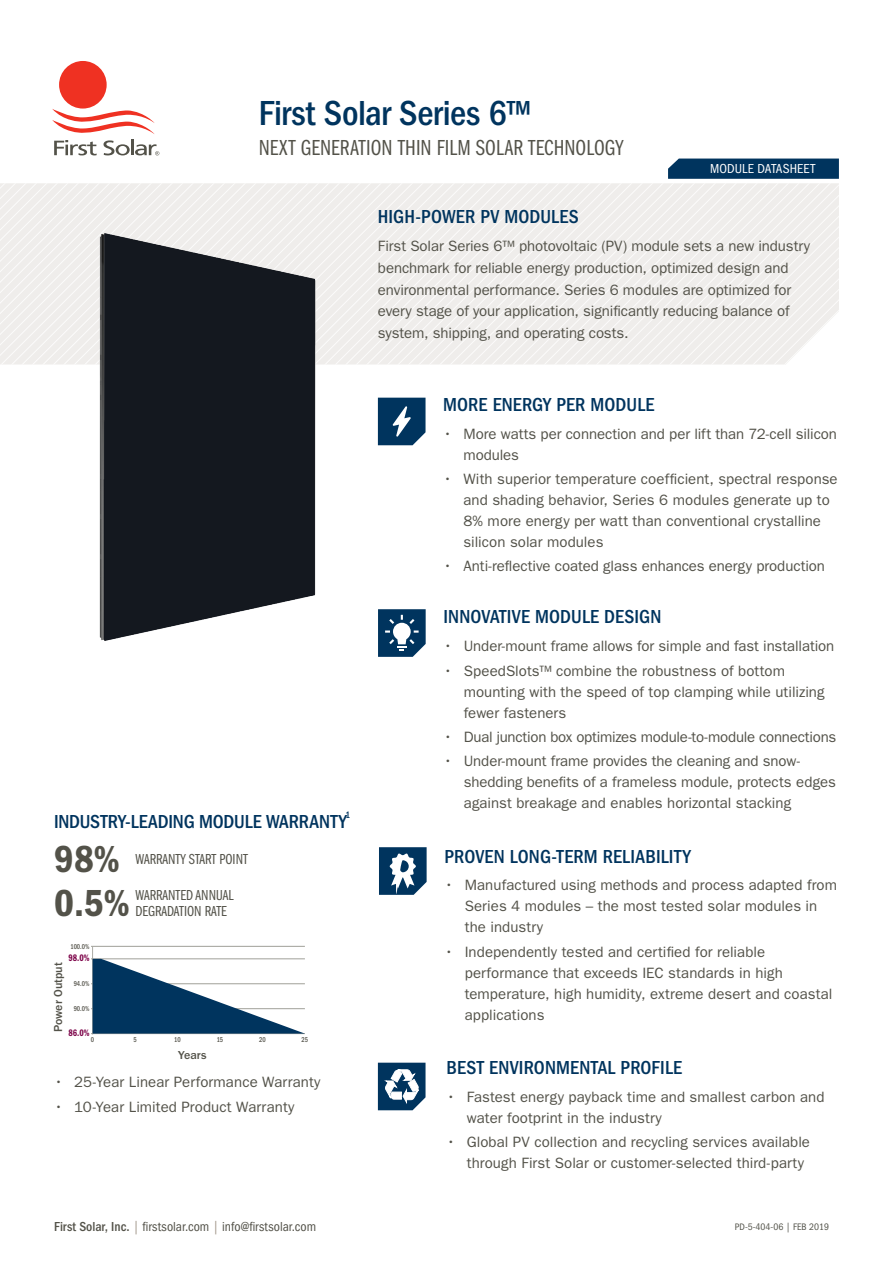
<style>
.page{position:relative;width:893px;height:1263px;background:#fff}
.page>*{position:absolute;margin:0;border:0;box-sizing:border-box;transform-origin:0 0}
.t1{font:39px "ITC Franklin Gothic Std Dm Cd";color:#535249}
.t2{font:500 condensed 36px "ITC Franklin Gothic Std";letter-spacing:-.01em;color:#00345e}
.t3{font:22.5px "ITC Franklin Gothic Std Bk Cp";letter-spacing:.005em;color:#535249}
.Heading{font:500 condensed 19.5px "ITC Franklin Gothic Std";letter-spacing:.005em;color:#00345e}
.Body_Copy{font:15px/21px "ITC Franklin Gothic Std";color:#535249}
.t4{font:15px/16.5px "ITC Franklin Gothic Std Bk Cp";color:#535249}
.t5{font:condensed 13.5px "ITC Franklin Gothic Std";letter-spacing:.005em;color:#535249}
.t6{font:condensed 13.5px "ITC Franklin Gothic Std";letter-spacing:.01em;color:#fff}
.t7{font:500 12px "ITC Franklin Gothic Std";color:#535249}
.t8{font:condensed 9.75px "ITC Franklin Gothic Std";color:#53534a}
.t9{font:condensed 9.75px "ITC Franklin Gothic Std";letter-spacing:.01em;color:#535249}
.t10{font:9.75px "ITC Franklin Gothic Std Dm Cd";color:#7d0449;scale:.88 1}
.Heading-2{font:500 condensed 9.6px "ITC Franklin Gothic Std";color:#00345e}
.t11{font:500 condensed 7.35px "ITC Franklin Gothic Std";color:#535249;scale:.88 1}
.s1{font-weight:500}
.s2{color:#a19689}
</style>
<div class="page">
<div style="left:59px;top:61px;width:48px;height:48px;background:#ef3122;border-radius:50%"></div>
<svg style="left:52px;top:109px;width:103px;height:25px"></svg>
<svg style="left:54px;top:140px;width:43px;height:15px"></svg>
<svg style="left:104px;top:140px;width:55px;height:15px"></svg>
<svg style="left:0;top:183px;width:839px;height:6px"></svg>
<svg style="left:0;top:189px;width:839px;height:6px"></svg>
<svg style="left:0;top:195px;width:839px;height:6px"></svg>
<svg style="left:0;top:201px;width:839px;height:6px"></svg>
<svg style="left:0;top:207px;width:839px;height:6px"></svg>
<svg style="left:0;top:213px;width:839px;height:5px"></svg>
<svg style="left:0;top:218px;width:839px;height:6px"></svg>
<svg style="left:0;top:224px;width:839px;height:6px"></svg>
<svg style="left:0;top:230px;width:839px;height:6px"></svg>
<svg style="left:0;top:236px;width:839px;height:6px"></svg>
<svg style="left:0;top:242px;width:839px;height:6px"></svg>
<svg style="left:0;top:248px;width:839px;height:6px"></svg>
<svg style="left:0;top:254px;width:839px;height:6px"></svg>
<svg style="left:0;top:260px;width:839px;height:5px"></svg>
<svg style="left:0;top:265px;width:839px;height:6px"></svg>
<svg style="left:0;top:271px;width:839px;height:6px"></svg>
<svg style="left:0;top:277px;width:839px;height:6px"></svg>
<svg style="left:0;top:283px;width:839px;height:6px"></svg>
<svg style="left:0;top:289px;width:839px;height:6px"></svg>
<svg style="left:0;top:295px;width:839px;height:6px"></svg>
<svg style="left:0;top:301px;width:839px;height:6px"></svg>
<svg style="left:0;top:307px;width:839px;height:5px"></svg>
<svg style="left:0;top:312px;width:838px;height:52px"></svg>
<hr style="left:91px;top:1008px;width:214px;height:1px;background:#a6a69f">
<hr style="left:91px;top:983px;width:214px;height:1px;background:#a6a69f">
<hr style="left:91px;top:958px;width:214px;height:1px;background:#a6a69f">
<hr style="left:91px;top:1033px;width:214px;height:1px;background:#a6a69f">
<hr style="left:92px;top:946px;width:1px;height:88px;background:#a6a69f">
<hr style="left:91px;top:946px;width:214px;height:1px;background:#a6a69f">
<svg style="left:93px;top:959px;width:212px;height:74px"></svg>
<svg style="left:378px;top:1063px;width:48px;height:47px"></svg>
<svg style="left:378px;top:398px;width:48px;height:47px;background:#224f73"></svg>
<svg style="left:379px;top:847px;width:48px;height:48px"></svg>
<svg style="left:378px;top:609px;width:48px;height:48px"></svg>
<svg style="left:668px;top:159px;width:171px;height:20px;background:#063962"></svg>
<img style="left:71px;top:221px;width:263px;height:420px">
<p class="t2" style="left:259px;top:93px;width:275px">First Solar Series 6™</p>
<p class="t3" style="left:259px;top:136px;width:366px">NEXT GENERATION THIN FILM SOLAR TECHNOLOGY</p>
<p class="t6" style="left:710px;top:161px;width:107px">MODULE DATASHEET</p>
<p class="Heading" style="left:378px;top:205px;width:202px">HIGH-POWER PV MODULES</p>
<p class="Body_Copy" style="left:378px;top:235px;width:434px;line-height:21.8px">First Solar Series 6™ photovoltaic (PV) module sets a new industry benchmark for reliable energy production, optimized design and environmental performance. Series 6 modules are optimized for every stage of your application, significantly reducing balance of system, shipping, and operating costs.</p>
<p class="Heading" style="left:54px;top:811px;width:294px">INDUSTRY-LEADING MODULE WARRANTY</p>
<p class="Heading-2" style="left:346px;top:810px;width:6px">1</p>
<p class="t1" style="left:54px;top:837px;width:67px">98%</p>
<p class="t1" style="left:54px;top:881px;width:77px">0.5%</p>
<p class="t4" style="left:135px;top:851px;width:114px">WARRANTY START POINT</p>
<p class="t4" style="left:135px;top:887px;width:100px">WARRANTED ANNUAL<br>DEGRADATION RATE</p>
<p class="t11" style="left:70px;top:942px;width:23px">100.0%</p>
<p class="t10" style="left:68px;top:952px;width:26px">98.0%</p>
<p class="t7" style="left:52px;top:1032px;width:72px;rotate:-90deg">Power Output</p>
<p class="t11" style="left:74px;top:979px;width:20px">94.0%</p>
<p class="t11" style="left:74px;top:1004px;width:20px">90.0%</p>
<p class="t10" style="left:68px;top:1027px;width:26px">86.0%</p>
<p class="t11" style="left:91px;top:1035px;width:5px">0</p>
<p class="t11" style="left:133px;top:1035px;width:5px">5</p>
<p class="t11" style="left:174px;top:1035px;width:9px">10</p>
<p class="t11" style="left:217px;top:1035px;width:9px">15</p>
<p class="t11" style="left:259px;top:1035px;width:9px">20</p>
<p class="t11" style="left:302px;top:1035px;width:9px">25</p>
<p class="t7" style="left:178px;top:1048px;width:30px">Years</p>
<p class="Body_Copy" style="left:54px;top:1072px;width:268px">• 25-Year Linear Performance Warranty</p>
<p class="Body_Copy" style="left:54px;top:1096px;width:242px">• 10-Year Limited Product Warranty</p>
<p class="Heading" style="left:443px;top:393px;width:213px">MORE ENERGY PER MODULE</p>
<p class="Body_Copy" style="left:463px;top:423px;width:375px;text-indent:-20px">• More watts per connection and per lift than 72-cell silicon modules</p>
<p class="Body_Copy" style="left:463px;top:468px;width:376px;text-indent:-20px">• With superior temperature coefficient, spectral response and shading behavior, Series 6 modules generate up to 8% more energy per watt than conventional crystalline silicon solar modules</p>
<p class="Body_Copy" style="left:443px;top:556px;width:383px">• Anti-reflective coated glass enhances energy production</p>
<p class="Heading" style="left:443px;top:605px;width:219px">INNOVATIVE MODULE DESIGN</p>
<p class="Body_Copy" style="left:443px;top:635px;width:392px">• Under-mount frame allows for simple and fast installation</p>
<p class="Body_Copy" style="left:464px;top:660px;width:362px;text-indent:-20px">• SpeedSlots™ combine the robustness of bottom mounting with the speed of top clamping while utilizing fewer fasteners</p>
<p class="Body_Copy" style="left:443px;top:726px;width:394px">• Dual junction box optimizes module-to-module connections</p>
<p class="Body_Copy" style="left:464px;top:751px;width:374px;text-indent:-20px">• Under-mount frame provides the cleaning and snow&shy;shedding benefits of a frameless module, protects edges against breakage and enables horizontal stacking</p>
<p class="Heading" style="left:444px;top:845px;width:248px">PROVEN LONG-TERM RELIABILITY</p>
<p class="Body_Copy" style="left:465px;top:875px;width:374px;text-indent:-20px">• Manufactured using methods and process adapted from<br>Series 4 modules – the most tested solar modules in the industry</p>
<p class="Body_Copy" style="left:465px;top:941px;width:369px;text-indent:-20px">• Independently tested and certified for reliable performance that exceeds IEC standards in high temperature, high humidity, extreme desert and coastal applications</p>
<p class="Heading" style="left:446px;top:1056px;width:237px">BEST ENVIRONMENTAL PROFILE</p>
<p class="Body_Copy" style="left:467px;top:1086px;width:359px;text-indent:-20px">• Fastest energy payback time and smallest carbon and water footprint in the industry</p>
<p class="Body_Copy" style="left:467px;top:1131px;width:345px;text-indent:-20px">• Global PV collection and recycling services available through First Solar or customer-selected third-party</p>
<p class="t5" style="left:54px;top:1218px;width:264px"><span class="s1">First Solar, Inc.</span> <span class="s2">|</span> firstsolar.com <span class="s2">|</span> info@firstsolar.com</p>
<p class="t8" style="left:735px;top:1221px;width:96px">PD-5-404-06 | FEB 2019</p>
<p class="t9" style="left:743px;top:1220px;width:97px">PD 5- 04-06 | FEB 2019</p>
</div>
